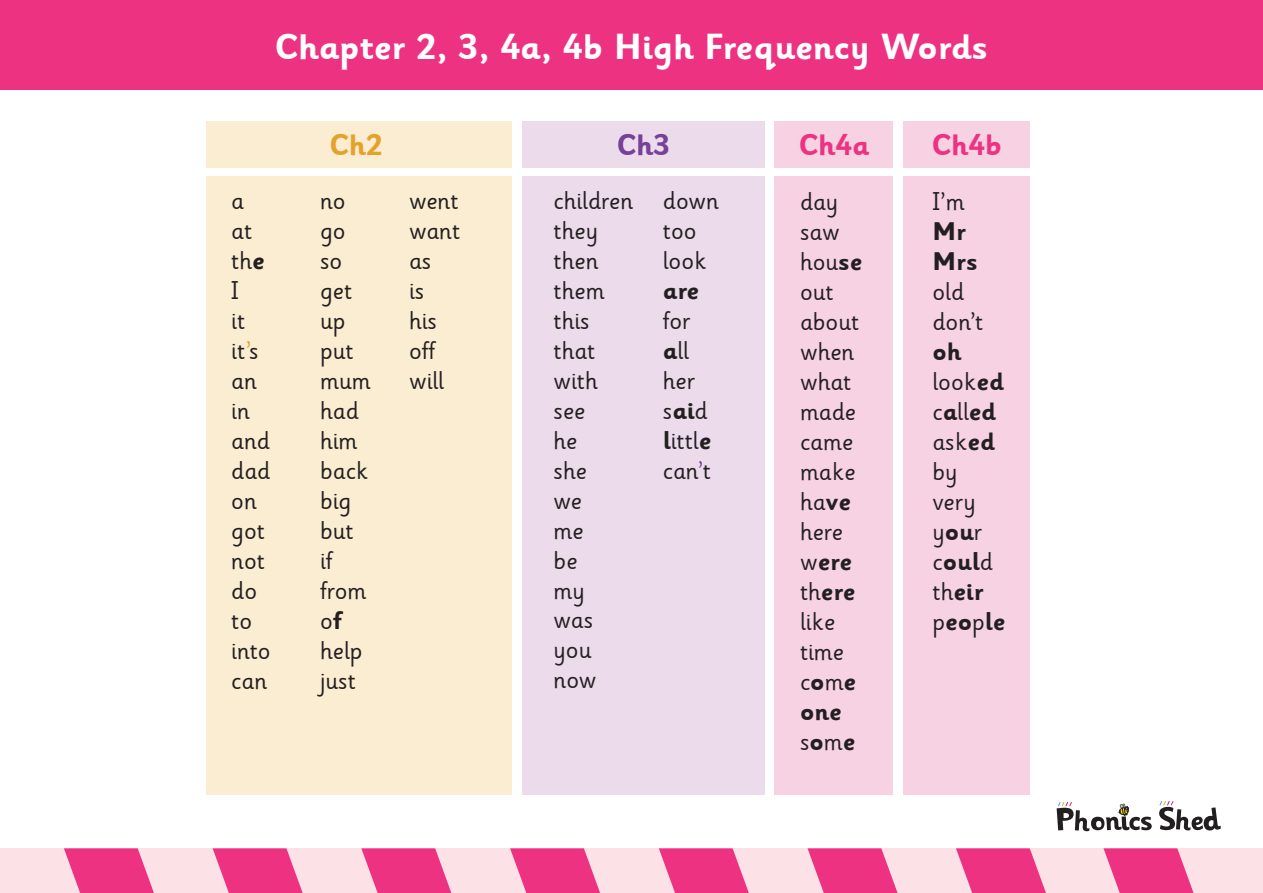
<style>
.page{position:relative;width:1263px;height:893px;background:#fff}
.page>*{position:absolute;margin:0;border:0;box-sizing:border-box;transform-origin:0 0}
.t1{font:700 36px "Sassoon Infant Rg";color:#fff}
.t2{font:700 30px "Sassoon Infant Rg";color:#ee3282}
.t3{font:700 30px "Sassoon Infant Rg";color:#774099}
.t4{font:700 30px "Sassoon Infant Rg";color:#e4a22a}
.t5{font:25.5px/30px "Sassoon Infant Rg";color:#231f20}
.t6{font:700 25.5px/30px "Sassoon Infant Rg";color:#231f20}
.s1{font-weight:700}
.s2{color:#e4a22a}
.s3{color:#774099}
</style>
<div class="page">
<div style="left:522px;top:121px;width:242px;height:46px;background:#ebdbeb"></div>
<div style="left:522px;top:176px;width:242px;height:619px;background:#ebdbeb"></div>
<div style="left:903px;top:121px;width:127px;height:46px;background:#f6d2e3"></div>
<div style="left:903px;top:176px;width:127px;height:619px;background:#f6d2e3"></div>
<div style="left:775px;top:121px;width:118px;height:46px;background:#f6d2e3"></div>
<div style="left:775px;top:176px;width:118px;height:619px;background:#f6d2e3"></div>
<div style="left:206px;top:121px;width:306px;height:46px;background:#faedd2"></div>
<div style="left:206px;top:176px;width:306px;height:619px;background:#faedd2"></div>
<div style="left:0;top:0;width:1263px;height:89px;background:#ee3282"></div>
<div style="left:0;top:848px;width:1263px;height:45px;background:#fce1e7"></div>
<svg style="left:659px;top:848px;width:90px;height:45px"></svg>
<svg style="left:807px;top:848px;width:91px;height:45px"></svg>
<svg style="left:956px;top:848px;width:90px;height:45px"></svg>
<svg style="left:1103px;top:848px;width:91px;height:45px"></svg>
<svg style="left:510px;top:848px;width:90px;height:45px"></svg>
<svg style="left:361px;top:848px;width:91px;height:45px"></svg>
<svg style="left:213px;top:848px;width:90px;height:45px"></svg>
<svg style="left:64px;top:848px;width:90px;height:45px"></svg>
<svg style="left:1056px;top:801px;width:165px;height:30px"></svg>
<h1 class="t1" style="left:275px;top:27px;width:715px">Chapter 2, 3, 4a, 4b High Frequency Words</h1>
<p class="t4" style="left:329px;top:128px;width:55px">Ch2</p>
<p class="t3" style="left:617px;top:128px;width:55px">Ch3</p>
<p class="t2" style="left:932px;top:128px;width:72px">Ch4b</p>
<p class="t5" style="left:932px;top:187px;width:34px">I’m</p>
<p class="t6" style="left:932px;top:217px;width:47px">Mr<br>Mrs</p>
<p class="t5" style="left:932px;top:277px;width:52px">old don’t</p>
<p class="t5" style="left:932px;top:337px;width:74px"><span class="s1">oh </span>look<span class="s1">ed </span>c<span class="s1">a</span>ll<span class="s1">ed </span>ask<span class="s1">ed </span>by very y<span class="s1">ou</span>r c<span class="s1">oul</span>d th<span class="s1">eir </span>p<span class="s1">eo</span>p<span class="s1">le</span></p>
<p class="t2" style="left:799px;top:128px;width:72px">Ch4a</p>
<p class="t5" style="left:800px;top:187px;width:64px">day saw hou<span class="s1">se </span>out about when what made came make ha<span class="s1">ve </span>here w<span class="s1">ere </span>th<span class="s1">ere </span>like time c<span class="s1">o</span>m<span class="s1">e one </span>s<span class="s1">o</span>m<span class="s1">e</span></p>
<p class="t5" style="left:554px;top:186px;width:81px">children they then them this that with see<br>he<br>she<br>we<br>me<br>be<br>my<br>was you now</p>
<p class="t5" style="left:231px;top:186px;width:41px">a at th<span class="s1">e<br></span>I<br>it it<span class="s2">’</span>s an in and dad on got not do to into can</p>
<p class="t5" style="left:663px;top:186px;width:57px">down too look</p>
<p class="t5" style="left:320px;top:187px;width:52px">no go so get up put mum had him back big but if from o<span class="s1">f </span>help just</p>
<p class="t5" style="left:409px;top:186px;width:53px">went want as<br>is<br>his off will</p>
<p class="t6" style="left:663px;top:276px;width:38px">are</p>
<p class="t5" style="left:663px;top:306px;width:50px">for <span class="s1">a</span>ll her s<span class="s1">ai</span>d <span class="s1">l</span>ittl<span class="s1">e </span>can<span class="s3">’</span>t</p>
</div>
